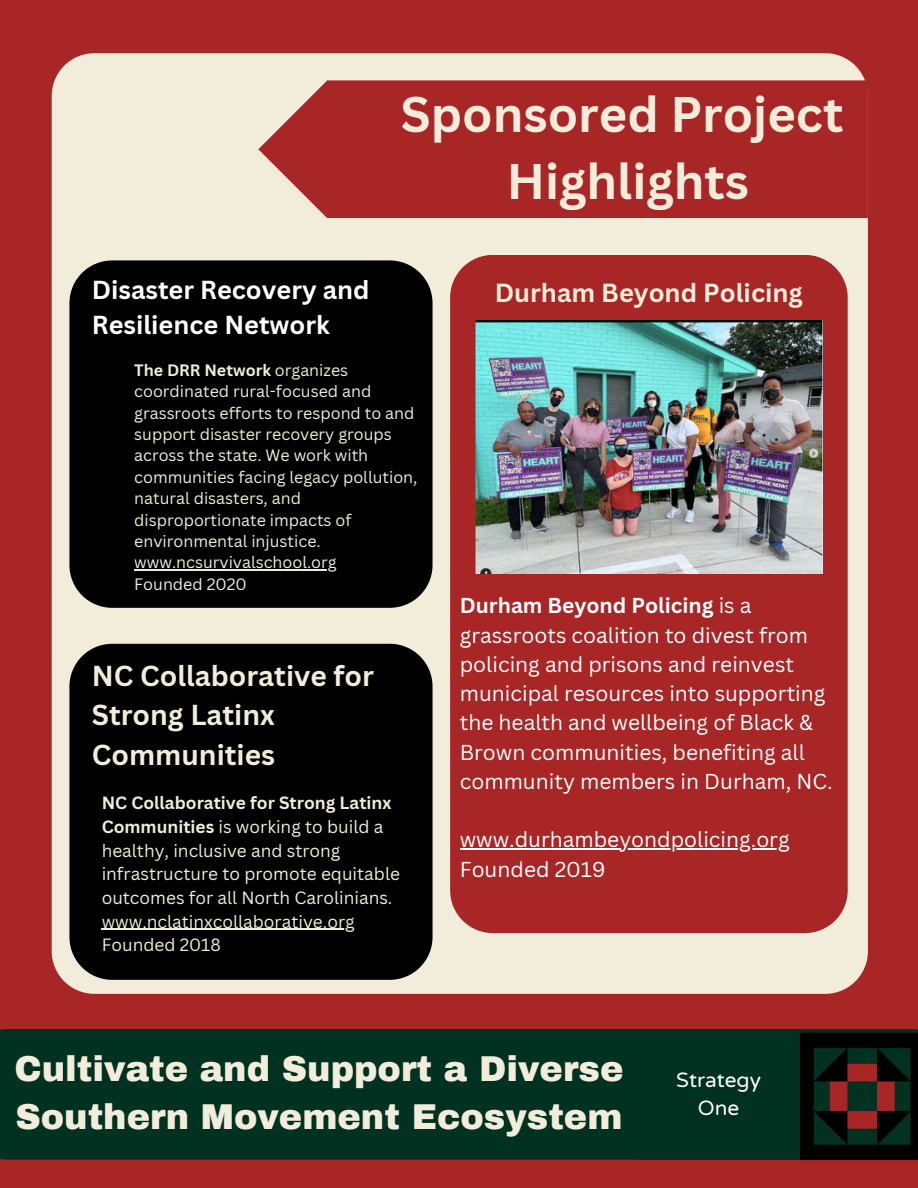
<style>
.page{position:relative;width:918px;height:1188px;background:#a82626}
.page>*{position:absolute;margin:0;border:0;box-sizing:border-box;transform-origin:0 0}
.t1{font:700 48.75px/67.5px "Canva Sans";color:#f2eddb;text-align:center}
.t2{font:900 35.1px/48.3px "Archivo";color:#f2eddb}
.t3{font:700 28.05px/39.3px "Canva Sans";color:#f2eddb}
.t4{font:700 25.5px "Canva Sans";color:#f2eddb}
.t5{font:700 25.35px/35.2px "Canva Sans";color:#fff}
.t6{font:21px/29.2px "Canva Sans";color:#fff}
.t7{font:20.85px/28.2px "Varela Round";color:#fff;text-align:center}
.t8{font:17.25px/23.7px "Canva Sans";color:#f2eddb}
.t9{font:16.05px/21.3px "Canva Sans";color:#f2eddb}
.s1{font-weight:700}
</style>
<div class="page">
<div style="left:0;top:1029px;width:638px;height:131px;background:#013120"></div>
<img style="left:638px;top:1029px;width:280px;height:132px">
<div style="left:638px;top:1033px;width:161px;height:126px;background:#013120"></div>
<div style="left:52px;top:53px;width:816px;height:941px;background:#f2eddb"></div>
<svg style="left:450px;top:255px;width:398px;height:678px"></svg>
<svg style="left:258px;top:80px;width:610px;height:138px"></svg>
<div style="left:69px;top:260px;width:364px;height:348px;background:#000"></div>
<hr style="left:134px;top:569px;width:203px;height:2px;background:#f2eddb">
<div style="left:69px;top:644px;width:364px;height:336px;background:#000"></div>
<hr style="left:102px;top:929px;width:253px;height:1px;background:#f2eddb">
<img style="left:475px;top:320px;width:348px;height:253px">
<hr style="left:460px;top:848px;width:330px;height:2px;background:#fff">
<h3 class="t5" style="left:92px;top:271px;width:279px">Disaster Recovery and<br>Resilience Network</h3>
<h1 class="t1" style="left:401px;top:79px;width:444px">Sponsored Project<br>Highlights</h1>
<h3 class="t4" style="left:495px;top:275px;width:310px">Durham Beyond Policing</h3>
<p class="t9" style="left:134px;top:359px;width:285px"><span class="s1">The DRR Network</span> organizes coordinated rural-focused and grassroots efforts to respond to and support disaster recovery groups across the state. We work with communities facing legacy pollution, natural disasters, and disproportionate impacts of environmental injustice. www.ncsurvivalschool.org<br>Founded 2020</p>
<h3 class="t3" style="left:92px;top:655px;width:284px">NC Collaborative for<br>Strong Latinx<br>Communities</h3>
<p class="t8" style="left:102px;top:791px;width:300px"><span class="s1">NC Collaborative for Strong Latinx<br>Communities</span> is working to build a healthy, inclusive and strong infrastructure to promote equitable outcomes for all North Carolinians. www.nclatinxcollaborative.org<br>Founded 2018</p>
<p class="t6" style="left:460px;top:591px;width:374px"><span class="s1">Durham Beyond Policing</span> is a grassroots coalition to divest from policing and prisons and reinvest municipal resources into supporting the health and wellbeing of Black &amp; Brown communities, benefiting all community members in Durham, NC.</p>
<h3 class="t6" style="left:460px;top:825px;width:331px">www.durhambeyondpolicing.org<br>Founded 2019</h3>
<h2 class="t2" style="left:14px;top:1045px;width:611px">Cultivate and Support a Diverse<br>Southern Movement Ecosystem</h2>
<p class="t7" style="left:676px;top:1066px;width:86px">Strategy<br>One</p>
</div>
